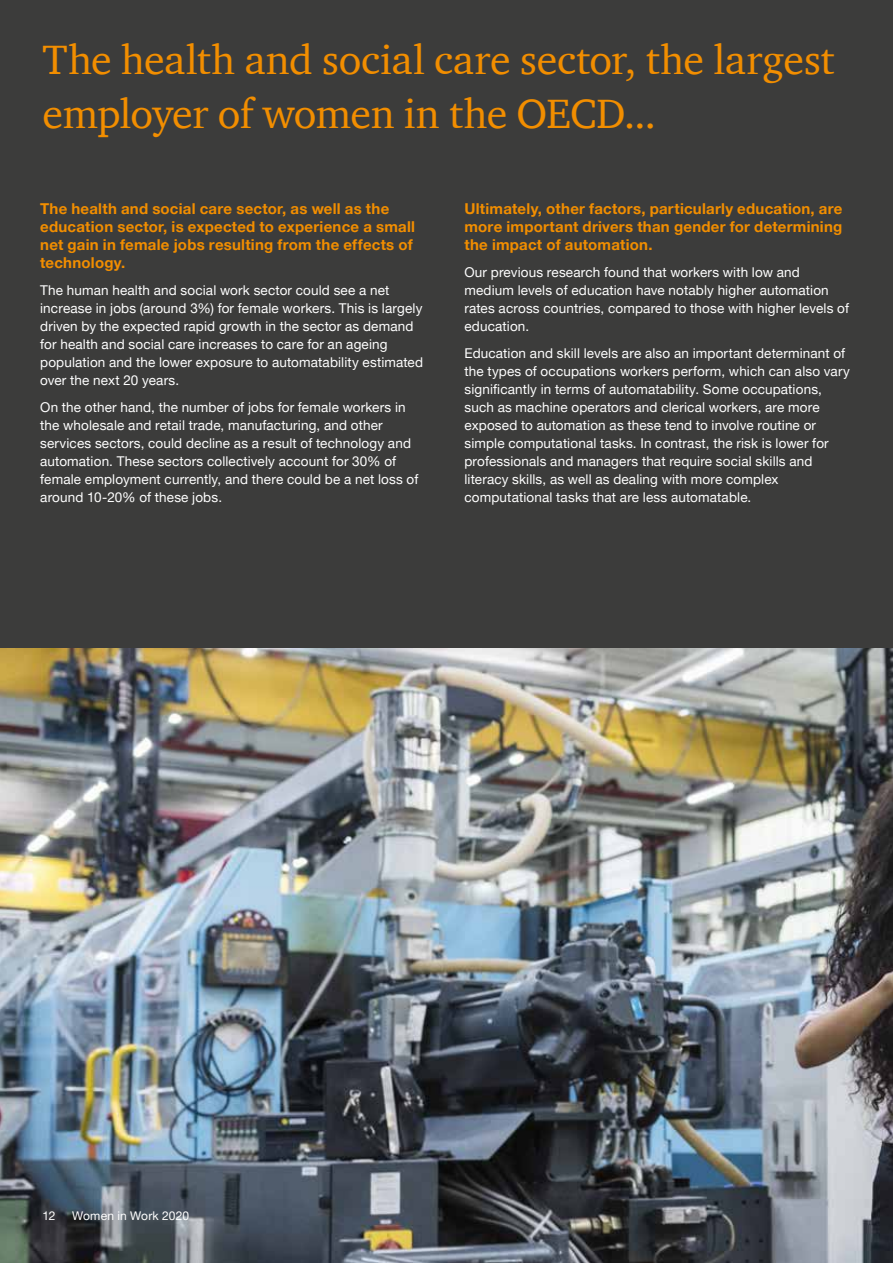
<style>
.page{position:relative;width:893px;height:1263px;background:#3c3c3b}
.page>*{position:absolute;margin:0;border:0;box-sizing:border-box;transform-origin:0 0}
.t1{font:42px/54px "ITC Charter Com";letter-spacing:-.005em;color:#f28e00}
.t2{font:700 15px/18px "Helvetica Neue LT Pro";letter-spacing:.015em;color:#f28e00}
.t3{font:13.5px/18px "Helvetica Neue LT Pro";letter-spacing:.01em;color:#fff}
.t4{font:12px "Helvetica Neue LT Pro";letter-spacing:.015em;color:#fff}
</style>
<div class="page">
<img style="left:0;top:648px;width:893px;height:615px">
<h1 class="t1" style="left:43px;top:32px;width:794px">The health and social care sector, the largest employer of women in the OECD...</h1>
<p class="t2" style="left:40px;top:199px;width:376px">The health and social care sector, as well as the education sector, is expected to experience a small net gain in female jobs resulting from the effects of technology.</p>
<p class="t3" style="left:40px;top:280px;width:384px">The human health and social work sector could see a net increase in jobs (around 3%) for female workers. This is largely driven by the expected rapid growth in the sector as demand for health and social care increases to care for an ageing population and the lower exposure to automatability estimated over the next 20 years.</p>
<p class="t3" style="left:40px;top:397px;width:380px">On the other hand, the number of jobs for female workers in the wholesale and retail trade, manufacturing, and other services sectors, could decline as a result of technology and automation. These sectors collectively account for 30% of female employment currently, and there could be a net loss of around 10-20% of these jobs.</p>
<p class="t2" style="left:464px;top:199px;width:380px;text-align:justify">Ultimately, other factors, particularly education, are more important drivers than gender for determining the impact of automation.</p>
<p class="t3" style="left:464px;top:262px;width:386px">Our previous research found that workers with low and medium levels of education have notably higher automation rates across countries, compared to those with higher levels of education.</p>
<p class="t3" style="left:464px;top:343px;width:387px">Education and skill levels are also an important determinant of the types of occupations workers perform, which can also vary significantly in terms of automatability. Some occupations, such as machine operators and clerical workers, are more exposed to automation as these tend to involve routine or simple computational tasks. In contrast, the risk is lower for professionals and managers that require social skills and literacy skills, as well as dealing with more complex computational tasks that are less automatable.</p>
<p class="t4" style="left:43px;top:1209px;width:14px">12</p>
<p class="t4" style="left:72px;top:1209px;width:118px">Women in Work 2020</p>
</div>
